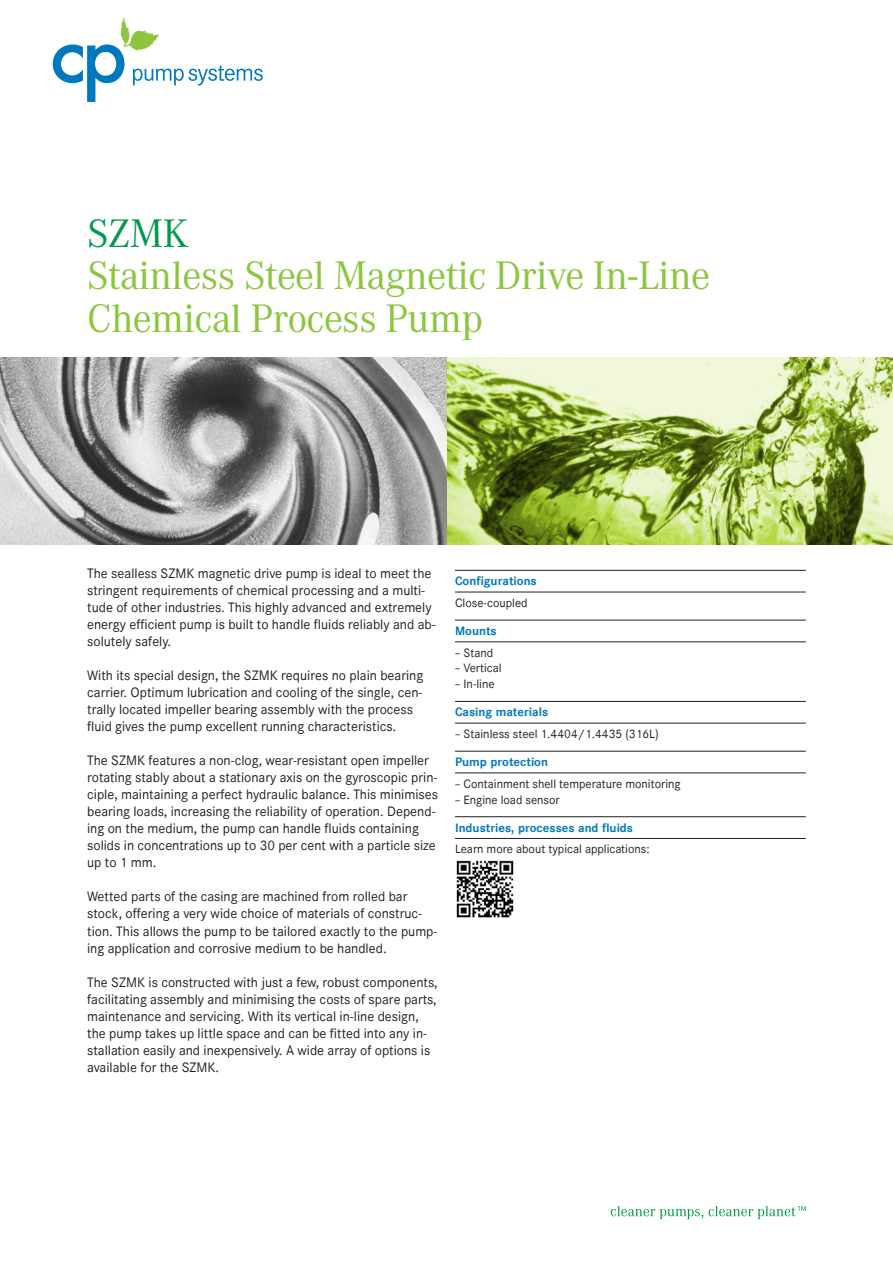
<style>
.page{position:relative;width:893px;height:1263px;background:#fff}
.page>*{position:absolute;margin:0;border:0;box-sizing:border-box;transform-origin:0 0}
._102_Titel_Zeile_2{font:39px/42.5px "Corporate A";letter-spacing:-.015em;color:#8bc63e}
._101_Titel_Zeile_1{font:39px "Corporate A";color:#00994e}
._202_Lauftext{font:13.5px/17px "Corporate S";color:#231f20}
._303_Aufzählung{font:12px "Corporate S";color:#231f20}
._301_Titel_Aufzählun{font:700 12px "Corporate S";color:#0078c0}
</style>
<div class="page">
<hr style="left:455px;top:570px;width:351px;height:1px;background:#231f20">
<hr style="left:455px;top:592px;width:351px;height:1px;background:#231f20">
<hr style="left:455px;top:620px;width:351px;height:1px;background:#231f20">
<hr style="left:455px;top:641px;width:351px;height:1px;background:#231f20">
<hr style="left:455px;top:701px;width:351px;height:1px;background:#231f20">
<hr style="left:455px;top:723px;width:351px;height:1px;background:#231f20">
<hr style="left:455px;top:751px;width:351px;height:1px;background:#231f20">
<hr style="left:455px;top:773px;width:351px;height:1px;background:#231f20">
<hr style="left:455px;top:816px;width:351px;height:1px;background:#231f20">
<hr style="left:455px;top:838px;width:351px;height:1px;background:#231f20">
<img style="left:456px;top:860px;width:58px;height:58px">
<svg style="left:53px;top:18px;width:210px;height:84px"></svg>
<svg style="left:611px;top:1206px;width:92px;height:13px"></svg>
<svg style="left:709px;top:1206px;width:97px;height:13px"></svg>
<img style="left:0;top:357px;width:893px;height:187px">
<p class="_101_Titel_Zeile_1" style="left:87px;top:210px;width:103px">SZMK</p>
<p class="_102_Titel_Zeile_2" style="left:87px;top:255px;width:624px">Stainless Steel Magnetic Drive In-Line<br>Chemical Process Pump</p>
<p class="_202_Lauftext" style="left:87px;top:565px;width:350px">The sealless SZMK magnetic drive pump is ideal to meet the stringent requirements of chemical processing and a multi&shy;tude of other industries. This highly advanced and extremely energy efficient pump is built to handle fluids reliably and ab&shy;solutely safely.</p>
<p class="_202_Lauftext" style="left:87px;top:667px;width:338px">With its special design, the SZMK requires no plain bearing carrier. Optimum lubrication and cooling of the single, cen&shy;trally located impeller bearing assembly with the process fluid gives the pump excellent running characteristics.</p>
<p class="_202_Lauftext" style="left:87px;top:752px;width:352px">The SZMK features a non-clog, wear-resistant open impeller rotating stably about a stationary axis on the gyroscopic prin&shy;ciple, maintaining a perfect hydraulic balance. This minimises bearing loads, increasing the reliability of operation. Depend&shy;ing on the medium, the pump can handle fluids containing solids in concentrations up to 30 per cent with a particle size up to 1 mm.</p>
<p class="_202_Lauftext" style="left:87px;top:888px;width:352px">Wetted parts of the casing are machined from rolled bar stock, offering a very wide choice of materials of construc&shy;tion. This allows the pump to be tailored exactly to the pump&shy;ing application and corrosive medium to be handled.</p>
<p class="_202_Lauftext" style="left:87px;top:973px;width:352px">The SZMK is constructed with just a few, robust components, facilitating assembly and minimising the costs of spare parts, maintenance and servicing. With its vertical in-line design, the pump takes up little space and can be fitted into any in&shy;stallation easily and inexpensively. A wide array of options is available for the SZMK.</p>
<p class="_301_Titel_Aufzählun" style="left:455px;top:574px;width:83px">Configurations</p>
<p class="_303_Aufzählung" style="left:455px;top:596px;width:74px">Close-coupled</p>
<p class="_301_Titel_Aufzählun" style="left:455px;top:623px;width:43px">Mounts</p>
<p class="_303_Aufzählung" style="left:455px;top:645px;width:40px">– Stand</p>
<p class="_303_Aufzählung" style="left:455px;top:661px;width:48px">– Vertical</p>
<p class="_303_Aufzählung" style="left:455px;top:677px;width:41px">– In-line</p>
<p class="_301_Titel_Aufzählun" style="left:455px;top:705px;width:95px">Casing materials</p>
<p class="_303_Aufzählung" style="left:455px;top:727px;width:205px">– Stainless steel 1.4404/1.4435 (316L)</p>
<p class="_301_Titel_Aufzählun" style="left:455px;top:754px;width:95px">Pump protection</p>
<p class="_303_Aufzählung" style="left:455px;top:776px;width:227px">– Containment shell temperature monitoring</p>
<p class="_303_Aufzählung" style="left:455px;top:792px;width:106px">– Engine load sensor</p>
<p class="_301_Titel_Aufzählun" style="left:455px;top:820px;width:180px">Industries, processes and fluids</p>
<p class="_303_Aufzählung" style="left:455px;top:842px;width:196px">Learn more about typical applications:</p>
</div>
